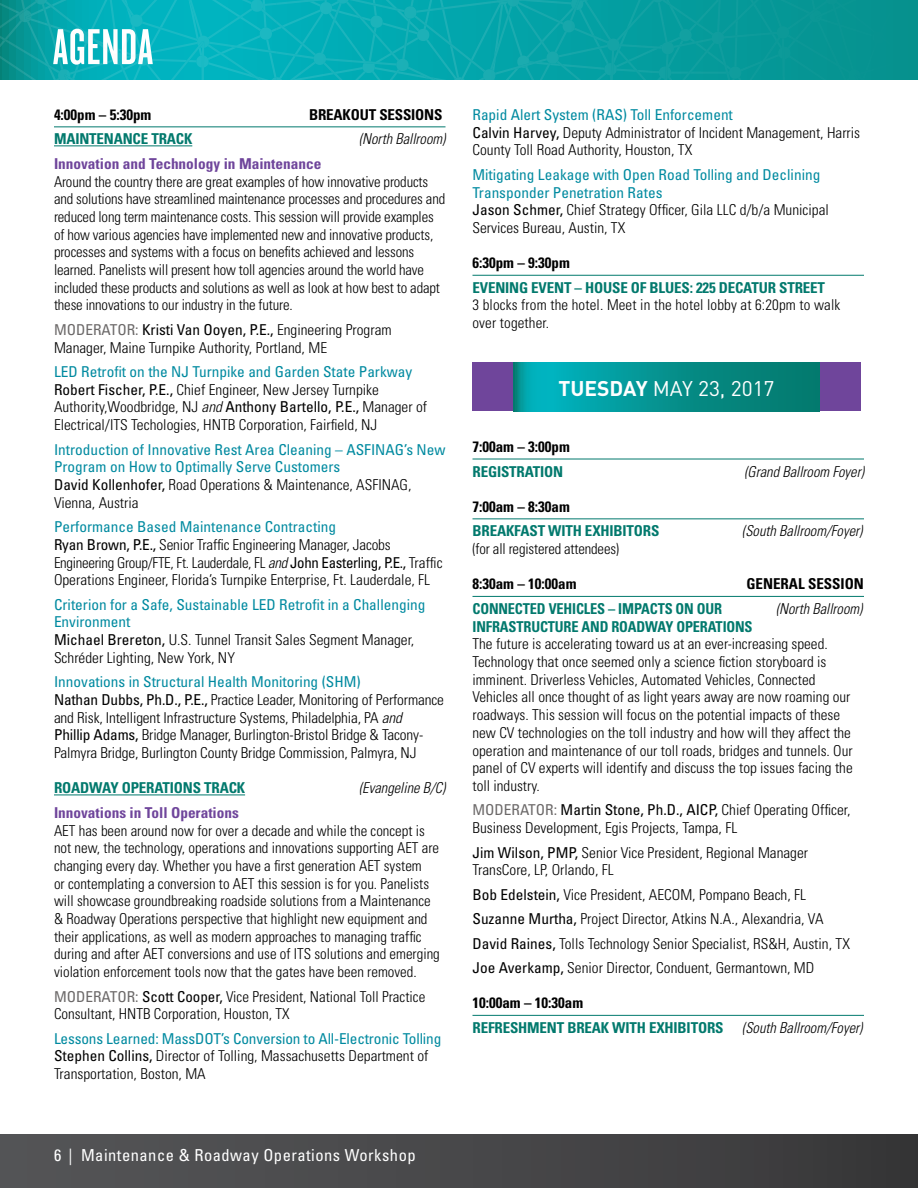
<style>
.page{position:relative;width:918px;height:1188px;background:#fff}
.page>*{position:absolute;margin:0;border:0;box-sizing:border-box;transform-origin:0 0}
.t1{font:52.5px "Knockout HTF47 Bantamweight";letter-spacing:.02em;color:#fff}
.t2{font:21px "DIN";color:#fff}
.t3{font:condensed 16.5px "Univers";letter-spacing:.03em;color:#fff}
.t4{font:300 condensed 15px/17.7px "Univers";color:#000}
.t5{font:condensed 15px/17.7px "Univers";color:#008aa0}
.t6{font:700 condensed 15px/24.5px "Univers";letter-spacing:-.01em;color:#02796d}
.t7{font:700 condensed 15px "Univers";color:#000}
.t8{font:italic 300 condensed 15px "Univers";color:#000}
.t9{font:700 condensed 15px "Univers";letter-spacing:-.01em;color:#02796d;scale:.96 1}
.t10{font:700 condensed 15px "Univers";color:#6f459b}
.s1{font-weight:400;color:#6c6969}
.s2{font-weight:400}
.s3{font-weight:400;color:#008aa0}
.s4{font-style:italic}
.s5{color:#000}
.s6{font-weight:300;color:#000}
.s7{font-weight:700}
.s8{font-weight:300;font-style:italic;color:#000}
</style>
<div class="page">
<div style="left:0;top:1134px;width:918px;height:54px;background:linear-gradient(to right,#565658,#383839)"></div>
<hr style="left:54px;top:127px;width:392px;height:1px;background:#02796d">
<hr style="left:54px;top:145px;width:138px;height:1px;background:#02796d">
<hr style="left:54px;top:795px;width:191px;height:1px;background:#02796d">
<hr style="left:472px;top:275px;width:392px;height:1px;background:#02796d">
<hr style="left:472px;top:459px;width:392px;height:1px;background:#02796d">
<hr style="left:472px;top:519px;width:392px;height:1px;background:#02796d">
<hr style="left:472px;top:596px;width:392px;height:1px;background:#02796d">
<hr style="left:472px;top:1015px;width:392px;height:1px;background:#02796d">
<div style="left:472px;top:363px;width:389px;height:48px;background:#6f459b"></div>
<svg style="left:514px;top:363px;width:305px;height:48px;background:#039391"></svg>
<svg style="left:0;top:0;width:918px;height:80px;background:#06a4a9"></svg>
<h1 class="t1" style="left:53px;top:20px;width:102px">AGENDA</h1>
<p class="t7" style="left:54px;top:105px;width:99px">4:00pm – 5:30pm</p>
<p class="t7" style="left:309px;top:105px;width:135px">BREAKOUT SESSIONS</p>
<p class="t6" style="left:54px;top:127px;width:140px">MAINTENANCE TRACK</p>
<p class="t8" style="left:359px;top:130px;width:88px">(North Ballroom)</p>
<p class="t10" style="left:54px;top:154px;width:269px">Innovation and Technology in Maintenance</p>
<p class="t4" style="left:54px;top:172px;width:393px">Around the country there are great examples of how innovative products and solutions have streamlined maintenance processes and procedures and reduced long term maintenance costs. This session will provide examples of how various agencies have implemented new and innovative products, processes and systems with a focus on benefits achieved and lessons learned. Panelists will present how toll agencies around the world have included these products and solutions as well as look at how best to adapt these innovations to our industry in the future.</p>
<p class="t4" style="left:54px;top:321px;width:339px"><span class="s1">MODERATOR:</span> <span class="s2">Kristi Van Ooyen, P.E.,</span> Engineering Program<br>Manager, Maine Turnpike Authority, Portland, ME</p>
<p class="t4" style="left:54px;top:363px;width:375px"><span class="s3">LED Retrofit on the NJ Turnpike and Garden State Parkway </span><span class="s2">Robert Fischer, P.E.,</span> Chief Engineer, New Jersey Turnpike Authority,Woodbridge, NJ <span class="s4">and</span> <span class="s2">Anthony Bartello, P.E.,</span> Manager of Electrical/ITS Techologies, HNTB Corporation, Fairfield, NJ</p>
<p class="t5" style="left:54px;top:440px;width:393px">Introduction of Innovative Rest Area Cleaning – ASFINAG’s New Program on How to Optimally Serve Customers<br><span class="s5">David Kollenhofer,</span> <span class="s6">Road Operations &amp; Maintenance, ASFINAG, Vienna, Austria</span></p>
<p class="t4" style="left:54px;top:518px;width:390px"><span class="s3">Performance Based Maintenance Contracting<br></span><span class="s2">Ryan Brown, P.E.,</span> Senior Traffic Engineering Manager, Jacobs Engineering Group/FTE, Ft. Lauderdale, FL <span class="s4">and</span> <span class="s2">John Easterling, P.E.,</span> Traffic Operations Engineer, Florida’s Turnpike Enterprise, Ft. Lauderdale, FL</p>
<p class="t5" style="left:54px;top:595px;width:373px">Criterion for a Safe, Sustainable LED Retrofit in a Challenging Environment<br><span class="s5">Michael Brereton,</span> <span class="s6">U.S. Tunnel Transit Sales Segment Manager, Schréder Lighting, New York, NY</span></p>
<p class="t4" style="left:54px;top:673px;width:391px"><span class="s3">Innovations in Structural Health Monitoring (SHM)<br></span><span class="s2">Nathan Dubbs, Ph.D., P.E.,</span> Practice Leader, Monitoring of Performance and Risk, Intelligent Infrastructure Systems, Philadelphia, PA <span class="s4">and<br></span><span class="s2">Phillip Adams,</span> Bridge Manager, Burlington-Bristol Bridge &amp; Tacony-Palmyra Bridge, Burlington County Bridge Commission, Palmyra, NJ</p>
<p class="t6" style="left:54px;top:776px;width:193px">ROADWAY OPERATIONS TRACK</p>
<p class="t8" style="left:359px;top:779px;width:88px">(Evangeline B/C)</p>
<p class="t10" style="left:54px;top:803px;width:187px">Innovations in Toll Operations</p>
<p class="t4" style="left:54px;top:821px;width:387px">AET has been around now for over a decade and while the concept is not new, the technology, operations and innovations supporting AET are changing every day. Whether you have a first generation AET system<br>or contemplating a conversion to AET this session is for you. Panelists will showcase groundbreaking roadside solutions from a Maintenance &amp; Roadway Operations perspective that highlight new equipment and their applications, as well as modern approaches to managing traffic during and after AET conversions and use of ITS solutions and emerging violation enforcement tools now that the gates have been removed.</p>
<p class="t4" style="left:54px;top:988px;width:373px"><span class="s1">MODERATOR:</span> <span class="s2">Scott Cooper,</span> Vice President, National Toll Practice<br>Consultant, HNTB Corporation, Houston, TX</p>
<p class="t4" style="left:54px;top:1030px;width:389px"><span class="s3">Lessons Learned: MassDOT’s Conversion to All-Electronic Tolling<br></span><span class="s2">Stephen Collins,</span> Director of Tolling, Massachusetts Department of<br>Transportation, Boston, MA</p>
<p class="t4" style="left:472px;top:106px;width:389px"><span class="s3">Rapid Alert System (RAS) Toll Enforcement<br></span><span class="s2">Calvin Harvey,</span> Deputy Administrator of Incident Management, Harris<br>County Toll Road Authority, Houston, TX</p>
<p class="t5" style="left:472px;top:165px;width:358px">Mitigating Leakage with Open Road Tolling and Declining Transponder Penetration Rates<br><span class="s5">Jason Schmer,</span> <span class="s6">Chief Strategy Officer, Gila LLC d/b/a Municipal Services Bureau, Austin, TX</span></p>
<p class="t7" style="left:472px;top:254px;width:99px">6:30pm – 9:30pm</p>
<p class="t6" style="left:472px;top:275px;width:354px">EVENING EVENT – HOUSE OF BLUES: 225 DECATUR STREET</p>
<p class="t4" style="left:472px;top:296px;width:369px">3 blocks from the hotel. Meet in the hotel lobby at 6:20pm to walk over together.</p>
<h2 class="t2" style="left:559px;top:376px;width:218px"><span class="s7">TUESDAY</span> MAY 23, 2017</h2>
<p class="t7" style="left:472px;top:438px;width:99px">7:00am – 3:00pm</p>
<p class="t6" style="left:472px;top:459px;width:92px">REGISTRATION</p>
<p class="t8" style="left:744px;top:462px;width:121px">(Grand Ballroom Foyer)</p>
<p class="t7" style="left:472px;top:497px;width:99px">7:00am – 8:30am</p>
<p class="t6" style="left:472px;top:519px;width:188px">BREAKFAST WITH EXHIBITORS</p>
<p class="t8" style="left:742px;top:522px;width:122px">(South Ballroom/Foyer)</p>
<p class="t4" style="left:472px;top:540px;width:148px">(for all registered attendees)</p>
<p class="t7" style="left:472px;top:575px;width:106px">8:30am – 10:00am</p>
<p class="t7" style="left:746px;top:575px;width:119px">GENERAL SESSION</p>
<p class="t9" style="left:472px;top:599px;width:262px">CONNECTED VEHICLES – IMPACTS ON OUR</p>
<p class="t8" style="left:776px;top:600px;width:88px">(North Ballroom)</p>
<p class="t9" style="left:472px;top:617px;width:293px">INFRASTRUCTURE AND ROADWAY OPERATIONS</p>
<p class="t4" style="left:472px;top:635px;width:382px">The future is accelerating toward us at an ever-increasing speed.<br>Technology that once seemed only a science fiction storyboard is imminent. Driverless Vehicles, Automated Vehicles, Connected Vehicles all once thought of as light years away are now roaming our roadways. This session will focus on the potential impacts of these new CV technologies on the toll industry and how will they affect the operation and maintenance of our toll roads, bridges and tunnels. Our panel of CV experts will identify and discuss the top issues facing the toll industry.</p>
<p class="t4" style="left:472px;top:801px;width:380px"><span class="s1">MODERATOR:</span> <span class="s2">Martin Stone, Ph.D., AICP,</span> Chief Operating Officer,<br>Business Development, Egis Projects, Tampa, FL</p>
<p class="t4" style="left:472px;top:843px;width:337px"><span class="s2">Jim Wilson, PMP,</span> Senior Vice President, Regional Manager<br>TransCore, LP, Orlando, FL</p>
<p class="t4" style="left:472px;top:882px;width:379px;line-height:24.5px"><span class="s2">Bob Edelstein,</span> Vice President, AECOM, Pompano Beach, FL <span class="s2">Suzanne Murtha,</span> Project Director, Atkins N.A., Alexandria, VA <span class="s2">David Raines,</span> Tolls Technology Senior Specialist, RS&amp;H, Austin, TX <span class="s2">Joe Averkamp,</span> Senior Director, Conduent, Germantown, MD</p>
<p class="t6" style="left:472px;top:991px;width:392px"><span class="s5">10:00am – 10:30am<br></span>REFRESHMENT BREAK WITH EXHIBITORS <span class="s8">(South Ballroom/Foyer)</span></p>
<p class="t3" style="left:54px;top:1144px;width:363px">6 | Maintenance &amp; Roadway Operations Workshop</p>
</div>
